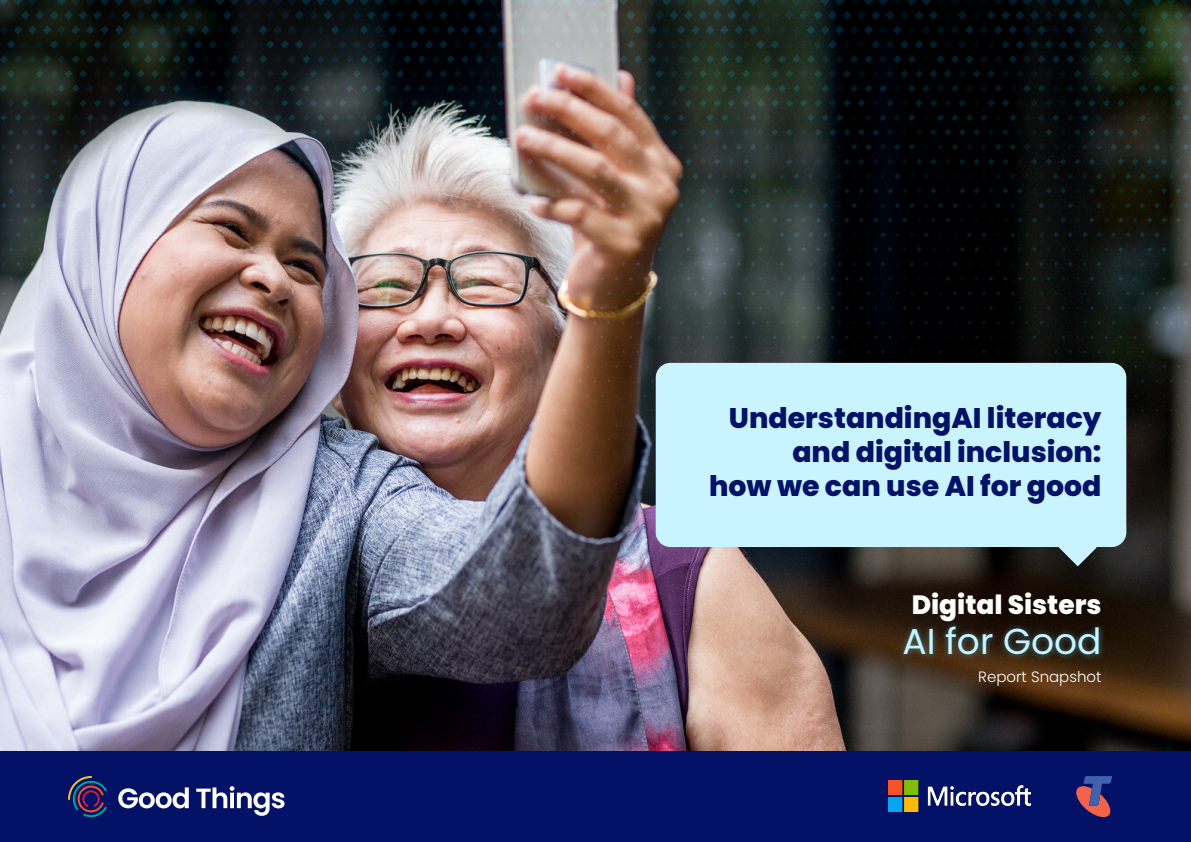
<style>
.page{position:relative;width:1191px;height:842px;background:#fff}
.page>*{position:absolute;margin:0;border:0;box-sizing:border-box;transform-origin:0 0}
.t1{font:36px "Poppins";color:#c9f4ff}
.t2{font:800 28.3px/34px "Poppins";color:#031266;text-align:right}
.t3{font:800 26.4px "Poppins";color:#fff}
.t4{font:300 15px "Poppins";color:#fff}
</style>
<div class="page">
<img style="left:0;top:539px;width:1191px;height:212px">
<img style="left:0;top:0;width:1191px;height:539px">
<div style="left:0;top:751px;width:1191px;height:91px;background:#031266"></div>
<img style="left:888px;top:781px;width:142px;height:30px">
<svg style="left:1076px;top:776px;width:36px;height:41px"></svg>
<svg style="left:118px;top:787px;width:71px;height:21px"></svg>
<svg style="left:196px;top:786px;width:88px;height:30px"></svg>
<svg style="left:68px;top:776px;width:39px;height:41px"></svg>
<div style="left:655px;top:363px;width:471px;height:184px;background:#c9f4ff;border-radius:15px"></div>
<svg style="left:1057px;top:547px;width:39px;height:19px"></svg>
<div style="left:897px;top:620px;width:208px;height:40px;background:#4ad9ff;opacity:.51"></div>
<p class="t2" style="left:709px;top:401px;width:394px">UnderstandingAI literacy and digital inclusion:<br>how we can use AI for good</p>
<p class="t3" style="left:911px;top:589px;width:191px">Digital Sisters</p>
<p class="t1" style="left:902px;top:620px;width:201px">AI for Good</p>
<p class="t4" style="left:978px;top:668px;width:125px">Report Snapshot</p>
</div>
